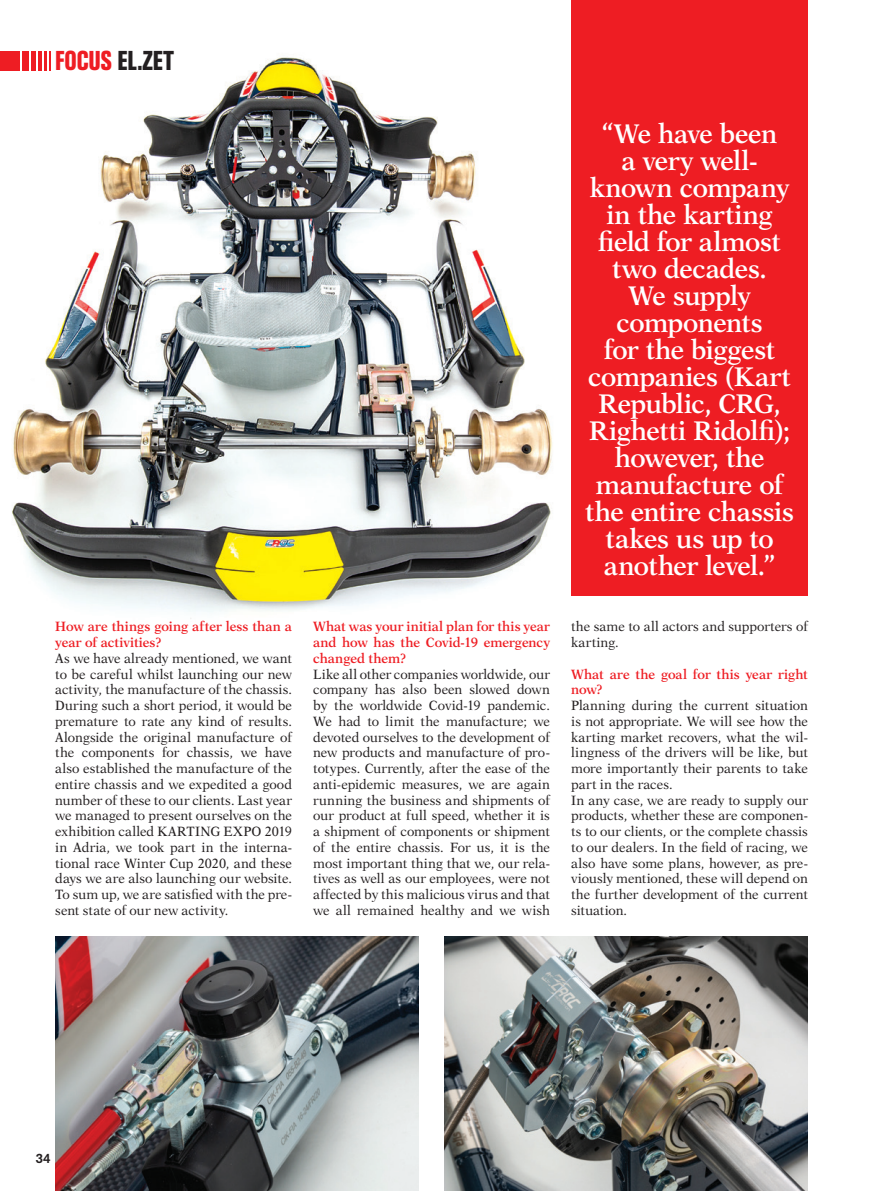
<style>
.page{position:relative;width:893px;height:1191px;background:#fff}
.page>*{position:absolute;margin:0;border:0;box-sizing:border-box;transform-origin:0 0}
.t1{font:600 27px/27px "New Aster LT Std";letter-spacing:-.015em;color:#fff;text-align:center;scale:.95 1}
.t2{font:800 condensed 27px "Akzidenz Grotesk BE";letter-spacing:-.005em;color:#231f20;scale:.85 1}
.t3{font:13.5px/15.8px "New Aster LT Std";letter-spacing:.005em;color:#231f20;scale:.95 1}
.t4{font:500 13.5px "Akzidenz Grotesk BE";color:#231f20}
.s1{color:#ee1d23}
.s2{font-weight:600;color:#ee1d23}
</style>
<div class="page">
<img style="left:0;top:51px;width:729px;height:568px">
<div style="left:571px;top:0;width:237px;height:595px;background:#ee1d23"></div>
<svg style="left:23px;top:52px;width:27px;height:19px"></svg>
<div style="left:0;top:52px;width:20px;height:19px;background:#ee1d23"></div>
<img style="left:55px;top:936px;width:364px;height:255px">
<img style="left:444px;top:936px;width:364px;height:255px">
<p class="t2" style="left:55px;top:45px;width:142px"><span class="s1">FOCUS</span> EL.ZET</p>
<p class="t1" style="left:585px;top:120px;width:221px">“We have been<br>a very well&shy;known company in the karting field for almost two decades.<br>We supply components<br>for the biggest companies (Kart<br>Republic, CRG,<br>Righetti Ridolfi); however, the manufacture of the entire chassis takes us up to another level.”</p>
<p class="t3" style="left:55px;top:619px;width:251px"><span class="s2">How are things going after less than a year of activities?<br></span>As we have already mentioned, we want to be careful whilst launching our new activity, the manufacture of the chassis.<br>During such a short period, it would be premature to rate any kind of results.<br>Alongside the original manufacture of the components for chassis, we have also established the manufacture of the entire chassis and we expedited a good number of these to our clients. Last year we managed to present ourselves on the exhibition called KARTING EXPO 2019 in Adria, we took part in the interna&shy;tional race Winter Cup 2020, and these days we are also launching our website.<br>To sum up, we are satisfied with the pre&shy;sent state of our new activity.</p>
<p class="t3" style="left:313px;top:619px;width:251px"><span class="s2">What was your initial plan for this year and how has the Covid-19 emergency changed them?<br></span>Like all other companies worldwide, our company has also been slowed down by the worldwide Covid-19 pandemic.<br>We had to limit the manufacture; we devoted ourselves to the development of new products and manufacture of pro&shy;totypes. Currently, after the ease of the anti-epidemic measures, we are again running the business and shipments of our product at full speed, whether it is a shipment of components or shipment of the entire chassis. For us, it is the most important thing that we, our rela&shy;tives as well as our employees, were not affected by this malicious virus and that we all remained healthy and we wish</p>
<p class="t3" style="left:571px;top:619px;width:251px">the same to all actors and supporters of karting.</p>
<p class="t3" style="left:571px;top:666px;width:251px"><span class="s2">What are the goal for this year right now?<br></span>Planning during the current situation is not appropriate. We will see how the karting market recovers, what the wil&shy;lingness of the drivers will be like, but more importantly their parents to take part in the races.<br>In any case, we are ready to supply our products, whether these are componen&shy;ts to our clients, or the complete chassis to our dealers. In the field of racing, we also have some plans, however, as pre&shy;viously mentioned, these will depend on the further development of the current situation.</p>
<p class="t4" style="left:35px;top:1150px;width:17px">34</p>
</div>
